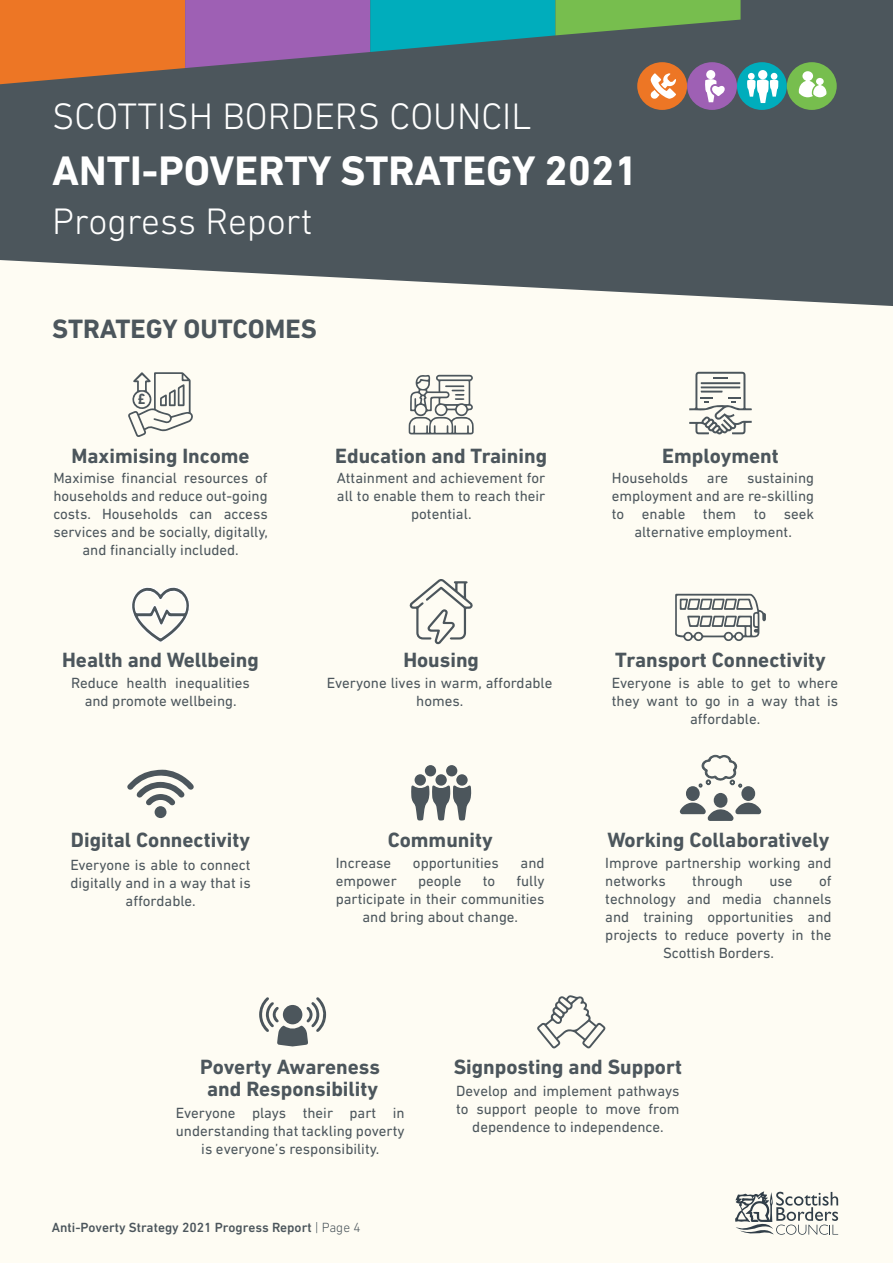
<style>
.page{position:relative;width:893px;height:1263px;background:#fefcf3}
.page>*{position:absolute;margin:0;border:0;box-sizing:border-box;transform-origin:0 0}
.t1{font:700 42px "DIN Next LT Pro";color:#fff}
.t2{font:300 37.5px "DIN Next LT Pro";color:#fff}
.t3{font:700 27px "DIN Next LT Pro";color:#4c565c}
.t4{font:700 21px/21.5px "DIN Next LT Pro";color:#4c565c;text-align:center}
.t5{font:15px/18px "DIN Next LT Pro";color:#4c565c;text-align:center}
.t6{font:700 15px "DIN Next LT Pro";color:#4c565c}
.t7{font:500 13.5px "DIN Next LT Pro";color:#4c565c}
.s1{font-weight:300}
</style>
<div class="page">
<svg style="left:0;top:0;width:893px;height:306px;background:#5e676b"></svg>
<div style="left:737px;top:62px;width:50px;height:48px;background:#00adbc;border-radius:50%"></div>
<div style="left:758px;top:70px;width:9px;height:9px;background:#fff;border-radius:50%"></div>
<div style="left:771px;top:73px;width:6px;height:7px;background:#fff;border-radius:50%"></div>
<div style="left:748px;top:73px;width:7px;height:7px;background:#fff;border-radius:50%"></div>
<svg style="left:747px;top:77px;width:32px;height:26px"></svg>
<div style="left:787px;top:62px;width:50px;height:48px;background:#77be4e;border-radius:50%"></div>
<svg style="left:799px;top:71px;width:27px;height:26px"></svg>
<div style="left:637px;top:62px;width:50px;height:48px;background:#ed7625;border-radius:50%"></div>
<div style="left:687px;top:62px;width:50px;height:48px;background:#9e60b4;border-radius:50%"></div>
<svg style="left:0;top:0;width:741px;height:102px;background:#76706a"></svg>
<svg style="left:735px;top:1191px;width:103px;height:44px"></svg>
<svg style="left:128px;top:372px;width:65px;height:65px"></svg>
<svg style="left:409px;top:375px;width:65px;height:59px"></svg>
<svg style="left:689px;top:372px;width:63px;height:63px"></svg>
<svg style="left:131px;top:587px;width:59px;height:55px"></svg>
<svg style="left:409px;top:579px;width:64px;height:65px"></svg>
<svg style="left:675px;top:594px;width:91px;height:47px"></svg>
<svg style="left:127px;top:770px;width:67px;height:36px"></svg>
<div style="left:155px;top:806px;width:12px;height:12px;background:#4c565c;border-radius:50%"></div>
<svg style="left:411px;top:785px;width:60px;height:36px"></svg>
<div style="left:414px;top:774px;width:12px;height:12px;background:#4c565c;border-radius:50%"></div>
<div style="left:456px;top:774px;width:12px;height:12px;background:#4c565c;border-radius:50%"></div>
<div style="left:435px;top:774px;width:12px;height:12px;background:#4c565c;border-radius:50%"></div>
<div style="left:446px;top:765px;width:11px;height:11px;background:#4c565c;border-radius:50%"></div>
<div style="left:425px;top:765px;width:11px;height:11px;background:#4c565c;border-radius:50%"></div>
<svg style="left:537px;top:995px;width:69px;height:54px"></svg>
<svg style="left:259px;top:997px;width:67px;height:49px"></svg>
<div style="left:686px;top:786px;width:14px;height:15px;background:#4c565c;border-radius:50%"></div>
<div style="left:741px;top:786px;width:14px;height:15px;background:#4c565c;border-radius:50%"></div>
<svg style="left:699px;top:754px;width:43px;height:33px"></svg>
<svg style="left:680px;top:802px;width:82px;height:19px"></svg>
<div style="left:714px;top:793px;width:13px;height:15px;background:#4c565c;border-radius:50%"></div>
<h2 class="t2" style="left:52px;top:95px;width:481px">SCOTTISH BORDERS COUNCIL</h2>
<h1 class="t1" style="left:52px;top:146px;width:587px">ANTI-POVERTY STRATEGY 2021</h1>
<h2 class="t2" style="left:52px;top:200px;width:262px">Progress Report</h2>
<h3 class="t3" style="left:52px;top:313px;width:266px">STRATEGY OUTCOMES</h3>
<p class="t6" style="left:138px;top:390px;width:10px">£</p>
<h3 class="t4" style="left:72px;top:445px;width:180px">Maximising Income</h3>
<p class="t5" style="left:53px;top:469px;width:216px">Maximise financial resources of households and reduce out-going costs. Households can access services and be socially, digitally, and financially included.</p>
<h3 class="t4" style="left:335px;top:445px;width:213px">Education and Training</h3>
<p class="t5" style="left:337px;top:469px;width:210px">Attainment and achievement for all to enable them to reach their potential.</p>
<h3 class="t4" style="left:662px;top:445px;width:118px">Employment</h3>
<p class="t5" style="left:612px;top:469px;width:78px">Households</p>
<p class="t5" style="left:707px;top:469px;width:23px">are</p>
<p class="t5" style="left:747px;top:469px;width:69px">sustaining</p>
<p class="t5" style="left:612px;top:487px;width:204px">employment and are re-skilling</p>
<p class="t5" style="left:612px;top:505px;width:204px">to enable them to seek</p>
<p class="t5" style="left:634px;top:523px;width:159px">alternative employment.</p>
<h3 class="t4" style="left:62px;top:649px;width:198px">Health and Wellbeing</h3>
<h3 class="t4" style="left:403px;top:649px;width:77px">Housing</h3>
<h3 class="t4" style="left:615px;top:649px;width:212px">Transport Connectivity</h3>
<p class="t5" style="left:71px;top:673px;width:180px">Reduce health inequalities and promote wellbeing.</p>
<p class="t5" style="left:327px;top:673px;width:227px">Everyone lives in warm, affordable homes.</p>
<p class="t5" style="left:612px;top:673px;width:228px">Everyone is able to get to where they want to go in a way that is affordable.</p>
<h3 class="t4" style="left:71px;top:829px;width:181px">Digital Connectivity</h3>
<h3 class="t4" style="left:388px;top:829px;width:106px">Community</h3>
<p class="t5" style="left:70px;top:855px;width:182px">Everyone is able to connect digitally and in a way that is affordable.</p>
<p class="t5" style="left:336px;top:853px;width:57px">Increase</p>
<p class="t5" style="left:413px;top:853px;width:87px">opportunities</p>
<p class="t5" style="left:521px;top:853px;width:26px">and</p>
<p class="t5" style="left:336px;top:871px;width:63px">empower</p>
<p class="t5" style="left:418px;top:871px;width:45px">people</p>
<p class="t5" style="left:483px;top:871px;width:14px">to</p>
<p class="t5" style="left:516px;top:871px;width:30px">fully</p>
<p class="t5" style="left:336px;top:889px;width:210px">participate in their communities</p>
<p class="t5" style="left:363px;top:907px;width:157px">and bring about change.</p>
<h3 class="t4" style="left:607px;top:829px;width:224px">Working Collaboratively</h3>
<p class="t5" style="left:605px;top:853px;width:228px;text-align:left">Improve partnership working and networks</p>
<p class="t5" style="left:692px;top:871px;width:52px">through</p>
<p class="t5" style="left:769px;top:871px;width:25px">use</p>
<p class="t5" style="left:819px;top:871px;width:14px">of</p>
<p class="t5" style="left:605px;top:889px;width:228px">technology and media channels</p>
<p class="t5" style="left:605px;top:907px;width:228px">and training opportunities and</p>
<p class="t5" style="left:605px;top:925px;width:228px">projects to reduce poverty in the</p>
<p class="t5" style="left:663px;top:943px;width:113px">Scottish Borders.</p>
<h3 class="t4" style="left:200px;top:1056px;width:181px">Poverty Awareness and Responsibility</h3>
<p class="t5" style="left:176px;top:1103px;width:230px">Everyone plays their part in understanding that tackling poverty is everyone’s responsibility.</p>
<p class="t7" style="left:52px;top:1219px;width:310px">Anti-Poverty Strategy 2021 Progress Report <span class="s1">| Page 4</span></p>
<h3 class="t4" style="left:454px;top:1056px;width:230px">Signposting and Support</h3>
<p class="t5" style="left:456px;top:1082px;width:225px">Develop and implement pathways to support people to move from dependence to independence.</p>
</div>
